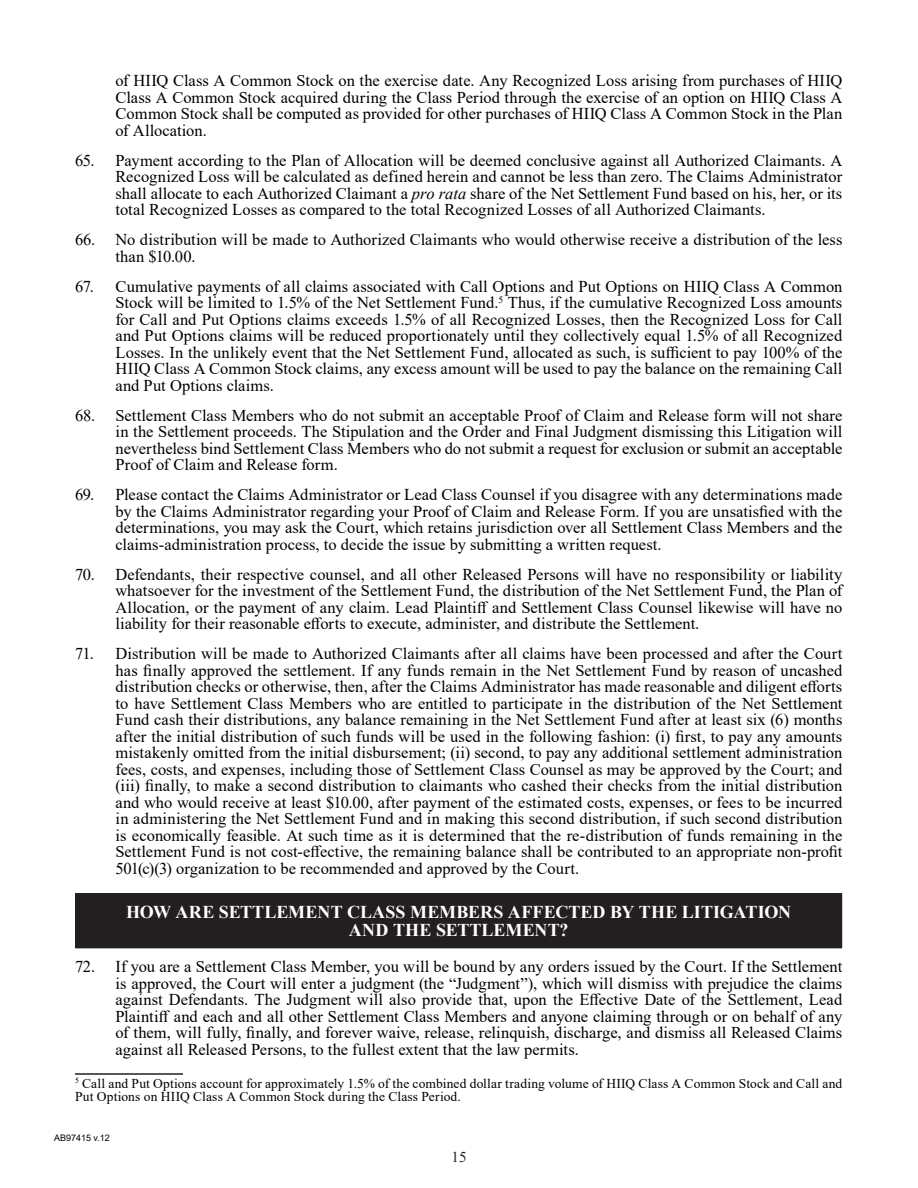
<style>
.page{position:relative;width:918px;height:1188px;background:#fff}
.page>*{position:absolute;margin:0;border:0;box-sizing:border-box;transform-origin:0 0}
.t1{font:700 18px/18px "Times New Roman";color:#fff;text-align:center}
.Body_Copy{font:16.5px/16.5px "Times New Roman";color:#000;text-align:justify}
.t2{font:15px "Times New Roman";color:#231f20}
.Footnote{font:13.5px/13.5px "Times New Roman";letter-spacing:.01em;color:#000}
.t3{font:9px "Arial";color:#000}
.s1{font-style:italic}
</style>
<div class="page">
<div style="left:76px;top:894px;width:766px;height:54px;background:#231f20"></div>
<hr style="left:75px;top:893px;width:767px;height:1px;background:#231f20">
<hr style="left:75px;top:894px;width:1px;height:53px;background:#231f20">
<hr style="left:75px;top:947px;width:767px;height:1px;background:#231f20">
<hr style="left:75px;top:1073px;width:108px;height:2px;background:#231f20">
<p class="Body_Copy" style="left:116px;top:72px;width:728px">of HIIQ Class A Common Stock on the exercise date. Any Recognized Loss arising from purchases of HIIQ Class A Common Stock acquired during the Class Period through the exercise of an option on HIIQ Class A Common Stock shall be computed as provided for other purchases of HIIQ Class A Common Stock in the Plan of Allocation.</p>
<p class="Body_Copy" style="left:116px;top:152px;width:728px;text-indent:-40px">65. Payment according to the Plan of Allocation will be deemed conclusive against all Authorized Claimants. A Recognized Loss will be calculated as defined herein and cannot be less than zero. The Claims Administrator shall allocate to each Authorized Claimant a <span class="s1">pro rata</span> share of the Net Settlement Fund based on his, her, or its total Recognized Losses as compared to the total Recognized Losses of all Authorized Claimants.</p>
<p class="Body_Copy" style="left:116px;top:231px;width:728px;text-indent:-40px">66. No distribution will be made to Authorized Claimants who would otherwise receive a distribution of the less than $10.00.</p>
<p class="Body_Copy" style="left:116px;top:278px;width:728px;text-indent:-40px">67. Cumulative payments of all claims associated with Call Options and Put Options on HIIQ Class A Common Stock will be limited to 1.5% of the Net Settlement Fund.<sup>5</sup> Thus, if the cumulative Recognized Loss amounts for Call and Put Options claims exceeds 1.5% of all Recognized Losses, then the Recognized Loss for Call and Put Options claims will be reduced proportionately until they collectively equal 1.5% of all Recognized Losses. In the unlikely event that the Net Settlement Fund, allocated as such, is sufficient to pay 100% of the HIIQ Class A Common Stock claims, any excess amount will be used to pay the balance on the remaining Call and Put Options claims.</p>
<p class="Body_Copy" style="left:116px;top:407px;width:728px;text-indent:-40px">68. Settlement Class Members who do not submit an acceptable Proof of Claim and Release form will not share in the Settlement proceeds. The Stipulation and the Order and Final Judgment dismissing this Litigation will nevertheless bind Settlement Class Members who do not submit a request for exclusion or submit an acceptable Proof of Claim and Release form.</p>
<p class="Body_Copy" style="left:116px;top:486px;width:728px;text-indent:-40px">69. Please contact the Claims Administrator or Lead Class Counsel if you disagree with any determinations made by the Claims Administrator regarding your Proof of Claim and Release Form. If you are unsatisfied with the determinations, you may ask the Court, which retains jurisdiction over all Settlement Class Members and the claims-administration process, to decide the issue by submitting a written request.</p>
<p class="Body_Copy" style="left:116px;top:566px;width:728px;text-indent:-40px">70. Defendants, their respective counsel, and all other Released Persons will have no responsibility or liability whatsoever for the investment of the Settlement Fund, the distribution of the Net Settlement Fund, the Plan of Allocation, or the payment of any claim. Lead Plaintiff and Settlement Class Counsel likewise will have no liability for their reasonable efforts to execute, administer, and distribute the Settlement.</p>
<p class="Body_Copy" style="left:116px;top:645px;width:728px;text-indent:-40px">71. Distribution will be made to Authorized Claimants after all claims have been processed and after the Court has finally approved the settlement. If any funds remain in the Net Settlement Fund by reason of uncashed distribution checks or otherwise, then, after the Claims Administrator has made reasonable and diligent efforts to have Settlement Class Members who are entitled to participate in the distribution of the Net Settlement Fund cash their distributions, any balance remaining in the Net Settlement Fund after at least six (6) months after the initial distribution of such funds will be used in the following fashion: (i) first, to pay any amounts mistakenly omitted from the initial disbursement; (ii) second, to pay any additional settlement administration fees, costs, and expenses, including those of Settlement Class Counsel as may be approved by the Court; and (iii) finally, to make a second distribution to claimants who cashed their checks from the initial distribution and who would receive at least $10.00, after payment of the estimated costs, expenses, or fees to be incurred in administering the Net Settlement Fund and in making this second distribution, if such second distribution is economically feasible. At such time as it is determined that the re-distribution of funds remaining in the Settlement Fund is not cost-effective, the remaining balance shall be contributed to an appropriate non-profit 501(c)(3) organization to be recommended and approved by the Court.</p>
<h1 class="t1" style="left:126px;top:902px;width:666px">HOW ARE SETTLEMENT CLASS MEMBERS AFFECTED BY THE LITIGATION<br>AND THE SETTLEMENT?</h1>
<p class="Body_Copy" style="left:116px;top:958px;width:728px;text-indent:-40px">72. If you are a Settlement Class Member, you will be bound by any orders issued by the Court. If the Settlement is approved, the Court will enter a judgment (the “Judgment”), which will dismiss with prejudice the claims against Defendants. The Judgment will also provide that, upon the Effective Date of the Settlement, Lead Plaintiff and each and all other Settlement Class Members and anyone claiming through or on behalf of any of them, will fully, finally, and forever waive, release, relinquish, discharge, and dismiss all Released Claims against all Released Persons, to the fullest extent that the law permits.</p>
<p class="Footnote" style="left:75px;top:1076px;width:769px"><sup>5</sup> Call and Put Options account for approximately 1.5% of the combined dollar trading volume of HIIQ Class A Common Stock and Call and<br>Put Options on HIIQ Class A Common Stock during the Class Period.</p>
<p class="t3" style="left:54px;top:1131px;width:57px">AB97415 v.12</p>
<p class="t2" style="left:452px;top:1146px;width:16px">15</p>
</div>
